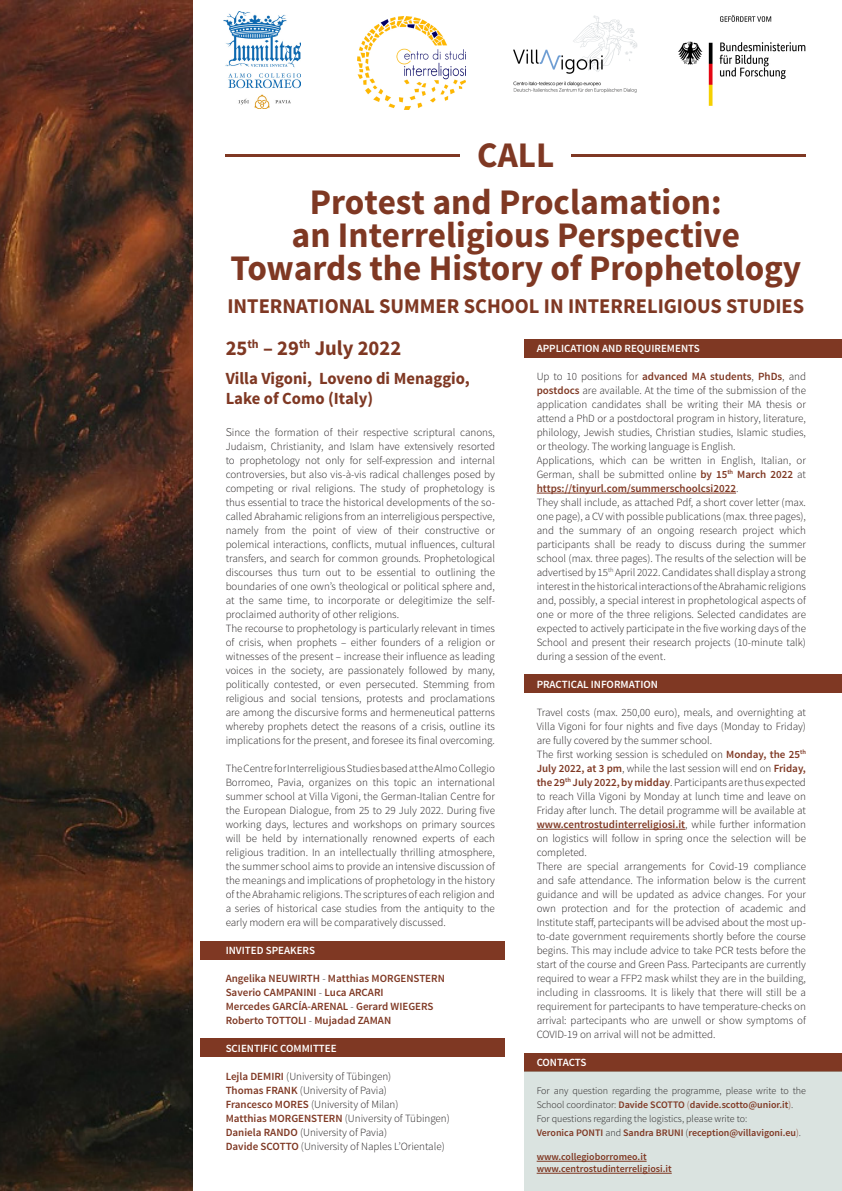
<style>
.page{position:relative;width:842px;height:1191px;background:#fff}
.page>*{position:absolute;margin:0;border:0;box-sizing:border-box;transform-origin:0 0}
.t1{font:700 36px "Source Sans Pro";color:#7f3823}
.t2{font:700 21px "Source Sans Pro";color:#7f3823}
.t3{font:700 17px "Source Sans Pro";color:#7f3823}
.t4{font:300 11px/14px "Source Sans Pro";color:#231f20;text-align:justify}
.t5{font:600 11px "Source Sans Pro";color:#7f3823}
.t6{font:600 11px "Source Sans Pro";color:#fff}
.t7{font:300 10px/14px "Source Sans Pro";color:#231f20}
.t8{font:600 10px "Source Sans Pro";color:#7f3823}
.s1{font-size:12px}
.s2{font-weight:300;color:#231f20}
.s3{font-weight:600;color:#7f3823}
.s4{color:#7f3823}
.s5{font-weight:300}
</style>
<div class="page">
<img style="left:0;top:0;width:193px;height:1191px">
<img style="left:513px;top:15px;width:125px;height:78px">
<img style="left:678px;top:15px;width:128px;height:91px">
<img style="left:357px;top:16px;width:109px;height:94px">
<img style="left:224px;top:12px;width:76px;height:97px">
<div style="left:524px;top:339px;width:318px;height:19px;background:#7f3823"></div>
<div style="left:200px;top:941px;width:305px;height:19px;background:#7f3823"></div>
<div style="left:524px;top:674px;width:318px;height:18px;background:#7f3823"></div>
<div style="left:524px;top:1053px;width:318px;height:18px;background:#7f3823"></div>
<div style="left:200px;top:1038px;width:305px;height:19px;background:#7f3823"></div>
<hr style="left:226px;top:154px;width:234px;height:3px;background:#7f3823">
<hr style="left:572px;top:154px;width:234px;height:3px;background:#7f3823">
<div style="left:524px;top:1071px;width:318px;height:120px;background:#dae3e0"></div>
<hr style="left:537px;top:493px;width:199px;height:1px;background:#7f3823">
<hr style="left:537px;top:829px;width:148px;height:1px;background:#7f3823">
<hr style="left:537px;top:1161px;width:110px;height:1px;background:#7f3823">
<hr style="left:537px;top:1173px;width:135px;height:1px;background:#7f3823">
<p class="t1" style="left:477px;top:132px;width:79px">CALL</p>
<p class="t1" style="left:310px;top:179px;width:413px">Protest and Proclamation:</p>
<p class="t1" style="left:292px;top:212px;width:450px">an Interreligious Perspective</p>
<p class="t1" style="left:230px;top:245px;width:572px">Towards the History of Prophetology</p>
<p class="t2" style="left:227px;top:292px;width:578px">INTERNATIONAL SUMMER SCHOOL IN INTERRELIGIOUS STUDIES</p>
<p class="t2" style="left:226px;top:335px;width:177px">25<sup>th</sup> – 29<sup>th</sup> July 2022</p>
<p class="t3" style="left:226px;top:368px;width:246px">Villa Vigoni, Loveno di Menaggio,</p>
<p class="t3" style="left:226px;top:388px;width:149px">Lake of Como (Italy)</p>
<p class="t4" style="left:226px;top:425px;width:271px"><span class="s1">S</span>ince the formation of their respective scriptural canons, Judaism, Christianity, and Islam have extensively resorted to prophetology not only for self-expression and internal controversies, but also vis-à-vis radical challenges posed by competing or rival religions. The study of prophetology is thus essential to trace the historical developments of the so&shy;called Abrahamic religions from an interreligious perspective, namely from the point of view of their constructive or polemical interactions, conflicts, mutual influences, cultural transfers, and search for common grounds. Prophetological discourses thus turn out to be essential to outlining the boundaries of one own’s theological or political sphere and, at the same time, to incorporate or delegitimize the self&shy;proclaimed authority of other religions.</p>
<p class="t4" style="left:226px;top:621px;width:271px">The recourse to prophetology is particularly relevant in times of crisis, when prophets – either founders of a religion or witnesses of the present – increase their influence as leading voices in the society, are passionately followed by many, politically contested, or even persecuted. Stemming from religious and social tensions, protests and proclamations are among the discursive forms and hermeneutical patterns whereby prophets detect the reasons of a crisis, outline its implications for the present, and foresee its final overcoming.</p>
<p class="t4" style="left:226px;top:761px;width:271px">The Centre for Interreligious Studies based at the Almo Collegio Borromeo, Pavia, organizes on this topic an international summer school at Villa Vigoni, the German-Italian Centre for the European Dialogue, from 25 to 29 July 2022. During five working days, lectures and workshops on primary sources will be held by internationally renowned experts of each religious tradition. In an intellectually thrilling atmosphere, the summer school aims to provide an intensive discussion of the meanings and implications of prophetology in the history of the Abrahamic religions. The scriptures of each religion and a series of historical case studies from the antiquity to the early modern era will be comparatively discussed.</p>
<p class="t6" style="left:226px;top:943px;width:91px">INVITED SPEAKERS</p>
<p class="t5" style="left:226px;top:971px;width:221px">Angelika NEUWIRTH <span class="s2">-</span> Matthias MORGENSTERN</p>
<p class="t5" style="left:226px;top:985px;width:160px">Saverio CAMPANINI <span class="s2">-</span> Luca ARCARI</p>
<p class="t5" style="left:226px;top:999px;width:209px">Mercedes GARCÍA-ARENAL <span class="s2">-</span> Gerard WIEGERS</p>
<p class="t5" style="left:226px;top:1013px;width:167px">Roberto TOTTOLI <span class="s2">-</span> Mujadad ZAMAN</p>
<p class="t6" style="left:226px;top:1041px;width:113px">SCIENTIFIC COMMITTEE</p>
<p class="t4" style="left:226px;top:1069px;width:167px"><span class="s3">Lejla DEMIRI</span> (University of Tübingen)</p>
<p class="t4" style="left:226px;top:1083px;width:163px"><span class="s3">Thomas FRANK</span> (University of Pavia)</p>
<p class="t4" style="left:226px;top:1097px;width:174px"><span class="s3">Francesco MORES</span> (University of Milan)</p>
<p class="t4" style="left:226px;top:1111px;width:226px"><span class="s3">Matthias MORGENSTERN</span> (University of Tübingen)</p>
<p class="t4" style="left:226px;top:1125px;width:163px"><span class="s3">Daniela RANDO</span> (University of Pavia)</p>
<p class="t4" style="left:226px;top:1139px;width:221px"><span class="s3">Davide SCOTTO</span> (University of Naples L’Orientale)</p>
<p class="t6" style="left:537px;top:341px;width:165px">APPLICATION AND REQUIREMENTS</p>
<p class="t4" style="left:537px;top:369px;width:271px">Up to 10 positions for <span class="s3">advanced MA students</span>, <span class="s3">PhDs</span>, and <span class="s3">postdocs</span> are available. At the time of the submission of the application candidates shall be writing their MA thesis or attend a PhD or a postdoctoral program in history, literature, philology, Jewish studies, Christian studies, Islamic studies, or theology. The working language is English.</p>
<p class="t4" style="left:537px;top:453px;width:271px">Applications, which can be written in English, Italian, or German, shall be submitted online <span class="s3">by 15</span><sup>th</sup> <span class="s3">March 2022</span> at <span class="s3">https://tinyurl.com/summerschoolcsi2022</span>.</p>
<p class="t4" style="left:537px;top:495px;width:271px">They shall include, as attached Pdf, a short cover letter (max. one page), a CV with possible publications (max. three pages), and the summary of an ongoing research project which participants shall be ready to discuss during the summer school (max. three pages). The results of the selection will be advertised by 15<sup>th</sup> April 2022. Candidates shall display a strong interest in the historical interactions of the Abrahamic religions and, possibly, a special interest in prophetological aspects of one or more of the three religions. Selected candidates are expected to actively participate in the five working days of the School and present their research projects (10-minute talk) during a session of the event.</p>
<p class="t6" style="left:537px;top:677px;width:123px">PRACTICAL INFORMATION</p>
<p class="t4" style="left:537px;top:705px;width:271px">Travel costs (max. 250,00 euro), meals, and overnighting at Villa Vigoni for four nights and five days (Monday to Friday) are fully covered by the summer school.</p>
<p class="t4" style="left:537px;top:747px;width:271px">The first working session is scheduled on <span class="s3">Monday, the 25</span><sup>th </sup><span class="s3">July 2022, at 3 pm</span>, while the last session will end on <span class="s3">Friday, the 29</span><sup>th</sup> <span class="s3">July 2022, by midday</span>. Participants are thus expected to reach Villa Vigoni by Monday at lunch time and leave on Friday after lunch. The detail programme will be available at <span class="s3">www.centrostudinterreligiosi.it</span>, while further information on logistics will follow in spring once the selection will be completed.</p>
<p class="t4" style="left:537px;top:859px;width:271px">There are special arrangements for Covid-19 compliance and safe attendance. The information below is the current guidance and will be updated as advice changes. For your own protection and for the protection of academic and Institute staff, partecipants will be advised about the most up&shy;to-date government requirements shortly before the course begins. This may include advice to take PCR tests before the start of the course and Green Pass. Partecipants are currently required to wear a FFP2 mask whilst they are in the building, including in classrooms. It is likely that there will still be a requirement for partecipants to have temperature-checks on arrival: partecipants who are unwell or show symptoms of COVID-19 on arrival will not be admitted.</p>
<p class="t6" style="left:537px;top:1055px;width:51px">CONTACTS</p>
<p class="t7" style="left:537px;top:1084px;width:271px">For any question regarding the programme, please write to the<br>School coordinator: <span class="s3">Davide SCOTTO</span> <span class="s4">(</span><span class="s3">davide.scotto@unior.it</span><span class="s4">)</span>.</p>
<p class="t7" style="left:537px;top:1112px;width:212px">For questions regarding the logistics, please write to:</p>
<p class="t8" style="left:537px;top:1126px;width:266px">Veronica PONTI <span class="s2">and</span> Sandra BRUNI <span class="s2">(</span>reception@villavigoni.eu<span class="s5">)</span><span class="s2">.</span></p>
<p class="t8" style="left:537px;top:1150px;width:111px">www.collegioborromeo.it</p>
<p class="t8" style="left:537px;top:1162px;width:137px">www.centrostudinterreligiosi.it</p>
</div>
